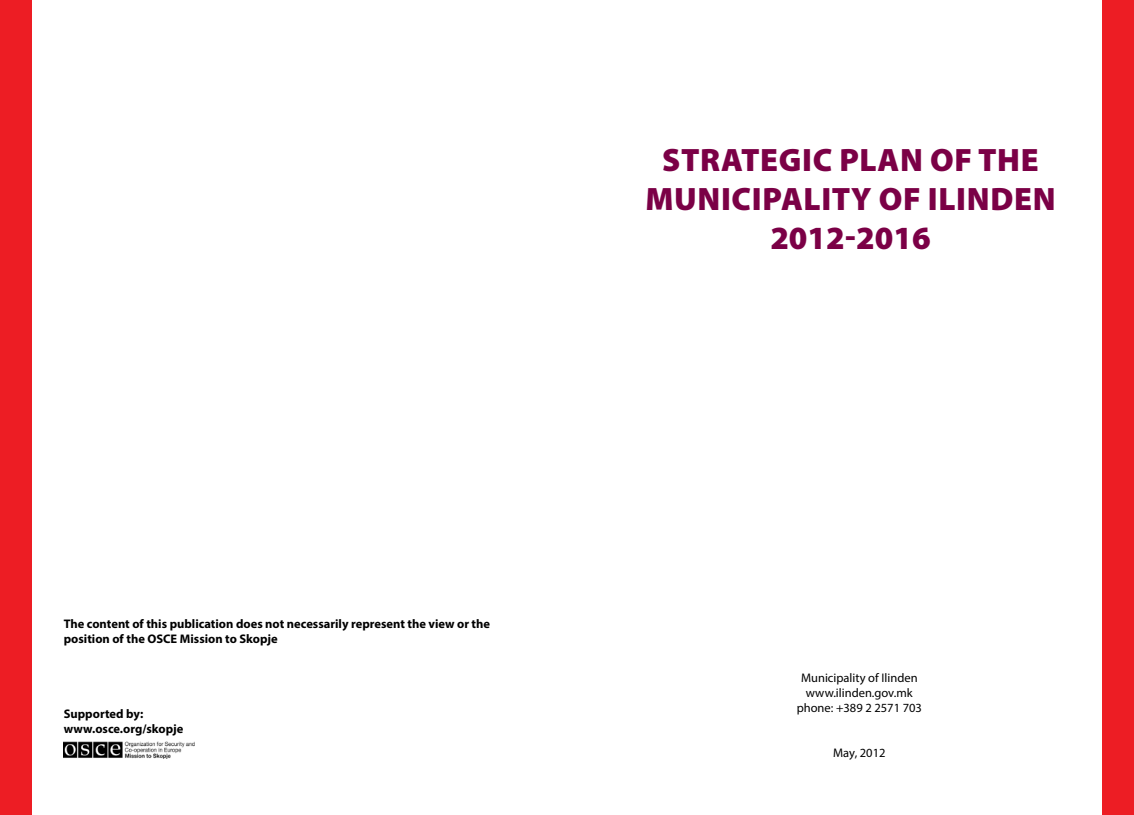
<style>
.page{position:relative;width:1134px;height:815px;background:#fff}
.page>*{position:absolute;margin:0;border:0;box-sizing:border-box;transform-origin:0 0}
.t1{font:900 32.5px/39px "Myriad Pro";letter-spacing:.02em;color:#7b0046;text-align:center}
.t2{font:700 12.5px/15px "Myriad Pro";color:#000}
.t3{font:12.5px/15px "Myriad Pro";color:#000;text-align:center}
</style>
<div class="page">
<div style="left:0;top:0;width:32px;height:815px;background:#ed1d24"></div>
<div style="left:1102px;top:0;width:32px;height:815px;background:#ed1d24"></div>
<img style="left:64px;top:741px;width:130px;height:17px">
<p class="t2" style="left:64px;top:616px;width:428px">The content of this publication does not necessarily represent the view or the position of the OSCE Mission to Skopje</p>
<p class="t2" style="left:64px;top:706px;width:121px">Supported by: www.osce.org/skopje</p>
<h1 class="t1" style="left:645px;top:140px;width:412px">STRATEGIC PLAN OF THE<br>MUNICIPALITY OF ILINDEN<br>2012-2016</h1>
<p class="t3" style="left:797px;top:670px;width:127px">Municipality of Ilinden www.ilinden.gov.mk phone: +389 2 2571 703</p>
<p class="t3" style="left:833px;top:745px;width:54px">Маy, 2012</p>
</div>
